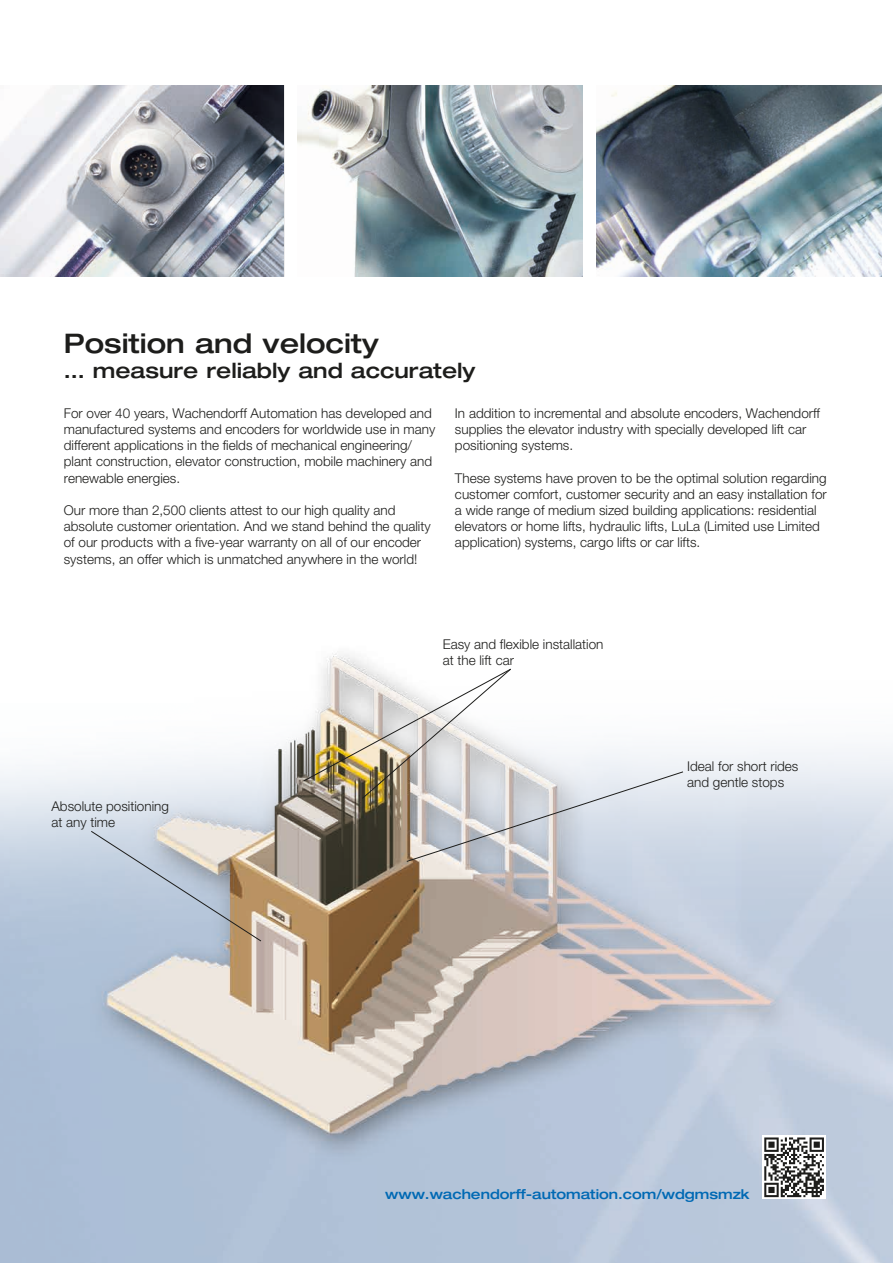
<style>
.page{position:relative;width:893px;height:1263px;background:#fff}
.page>*{position:absolute;margin:0;border:0;box-sizing:border-box;transform-origin:0 0}
.t1{font:500 expanded 27px "Helvetica Neue LT Pro";color:#1d1d1b}
.t2{font:500 expanded 21px "Helvetica Neue LT Pro";color:#1d1d1b}
.t3{font:300 13.5px/16.2px "Helvetica Neue LT Pro";color:#1d1d1b}
.t4{font:500 expanded 13.5px "Helvetica Neue LT Pro";color:#0069b4}
</style>
<div class="page">
<img style="left:0;top:85px;width:893px;height:1178px">
<svg style="left:90px;top:830px;width:172px;height:112px"></svg>
<svg style="left:303px;top:668px;width:381px;height:194px"></svg>
<img style="left:0;top:85px;width:284px;height:191px">
<img style="left:298px;top:85px;width:285px;height:191px">
<img style="left:596px;top:85px;width:285px;height:191px">
<svg style="left:762px;top:1135px;width:64px;height:64px"></svg>
<svg style="left:764px;top:1137px;width:60px;height:60px"></svg>
<h1 class="t1" style="left:64px;top:326px;width:316px">Position and velocity</h1>
<h2 class="t2" style="left:64px;top:357px;width:413px">… measure reliably and accurately</h2>
<p class="t3" style="left:64px;top:405px;width:373px">For over 40 years, Wachendorff Automation has developed and manufactured systems and encoders for worldwide use in many different applications in the fields of mechanical engineering/ plant construction, elevator construction, mobile machinery and renewable energies.</p>
<p class="t3" style="left:64px;top:502px;width:368px">Our more than 2,500 clients attest to our high quality and absolute customer orientation. And we stand behind the quality of our products with a five-year warranty on all of our encoder systems, an offer which is unmatched anywhere in the world!</p>
<p class="t3" style="left:455px;top:405px;width:367px">In addition to incremental and absolute encoders, Wachendorff supplies the elevator industry with specially developed lift car positioning systems.</p>
<p class="t3" style="left:455px;top:469px;width:373px">These systems have proven to be the optimal solution regarding customer comfort, customer security and an easy installation for a wide range of medium sized building applications: residential elevators or home lifts, hydraulic lifts, LuLa (Limited use Limited application) systems, cargo lifts or car lifts.</p>
<p class="t3" style="left:51px;top:797px;width:119px">Absolute positioning at any time</p>
<p class="t3" style="left:443px;top:636px;width:162px">Easy and flexible installation at the lift car</p>
<p class="t3" style="left:687px;top:758px;width:113px">Ideal for short rides and gentle stops</p>
<p class="t4" style="left:385px;top:1185px;width:366px">www.wachendorff-automation.com/wdgmsmzk</p>
</div>
